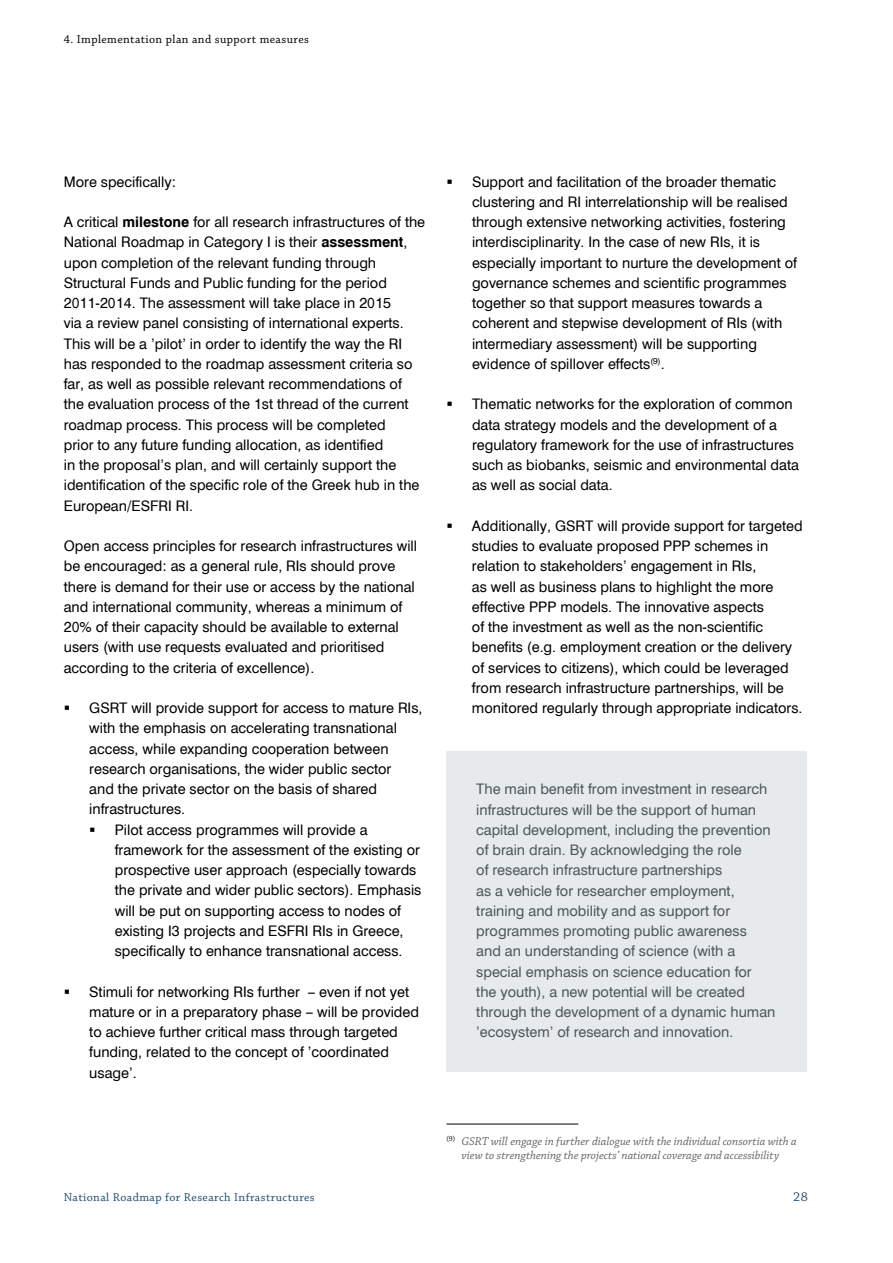
<style>
.page{position:relative;width:893px;height:1263px;background:#fff}
.page>*{position:absolute;margin:0;border:0;box-sizing:border-box;transform-origin:0 0}
.t1{font:14.25px/20.2px "Mg Helvetica";color:#000}
.t2{font:14.25px/20.2px "Mg Helvetica";color:#4d555b}
.t3{font:13.5px "Chaparral Pro";color:#224c6c}
.t4{font:italic 12px/13.5px "Chaparral Pro";color:#636466;text-align:center}
.t5{font:12px "Chaparral Pro";letter-spacing:.035em;color:#224c6c}
.t6{font:12px "Chaparral Pro";letter-spacing:.035em;color:#000}
.s1{font-weight:700}
.s2{font-family:"EC Square Sans Pro";font-weight:500;font-size:15px}
</style>
<div class="page">
<hr style="left:446px;top:1124px;width:132px;height:1px;background:#000">
<div style="left:446px;top:751px;width:361px;height:320px;background:#e7eaec"></div>
<p class="t6" style="left:64px;top:32px;width:247px">4. Implementation plan and support measures</p>
<p class="t1" style="left:64px;top:171px;width:114px">More specifically:</p>
<p class="t1" style="left:64px;top:212px;width:363px">A critical <span class="s1">milestone</span> for all research infrastructures of the National Roadmap in Category I is their <span class="s1">assessment</span>, upon completion of the relevant funding through Structural Funds and Public funding for the period 2011-2014. The assessment will take place in 2015<br>via a review panel consisting of international experts.<br>This will be a 'pilot' in order to identify the way the RI has responded to the roadmap assessment criteria so far, as well as possible relevant recommendations of the evaluation process of the 1st thread of the current roadmap process. This process will be completed<br>prior to any future funding allocation, as identified<br>in the proposal's plan, and will certainly support the identification of the specific role of the Greek hub in the European/ESFRI RI.</p>
<p class="t1" style="left:64px;top:536px;width:355px">Open access principles for research infrastructures will be encouraged: as a general rule, RIs should prove there is demand for their use or access by the national and international community, whereas a minimum of 20% of their capacity should be available to external users (with use requests evaluated and prioritised according to the criteria of excellence).</p>
<p class="t1" style="left:89px;top:698px;width:335px">GSRT will provide support for access to mature RIs,</p>
<p class="t1" style="left:89px;top:718px;width:309px">with the emphasis on accelerating transnational</p>
<p class="t1" style="left:89px;top:738px;width:301px">access, while expanding cooperation between</p>
<p class="t1" style="left:89px;top:759px;width:304px">research organisations, the wider public sector</p>
<p class="t1" style="left:89px;top:779px;width:289px">and the private sector on the basis of shared</p>
<p class="t1" style="left:89px;top:799px;width:97px">infrastructures.</p>
<p class="t1" style="left:115px;top:819px;width:254px">Pilot access programmes will provide a</p>
<p class="t1" style="left:115px;top:840px;width:307px">framework for the assessment of the existing or</p>
<p class="t1" style="left:115px;top:860px;width:303px">prospective user approach (especially towards</p>
<p class="t1" style="left:115px;top:880px;width:308px">the private and wider public sectors). Emphasis</p>
<p class="t1" style="left:115px;top:900px;width:288px">will be put on supporting access to nodes of</p>
<p class="t1" style="left:115px;top:921px;width:290px">existing I3 projects and ESFRI RIs in Greece,</p>
<p class="t1" style="left:115px;top:941px;width:289px">specifically to enhance transnational access.</p>
<p class="t1" style="left:89px;top:981px;width:331px">Stimuli for networking RIs further <span class="s2">–</span> even if not yet mature or in a preparatory phase <span class="s2">–</span> will be provided to achieve further critical mass through targeted funding, related to the concept of 'coordinated usage'.</p>
<p class="t1" style="left:472px;top:171px;width:327px">Support and facilitation of the broader thematic clustering and RI interrelationship will be realised through extensive networking activities, fostering interdisciplinarity. In the case of new RIs, it is especially important to nurture the development of governance schemes and scientific programmes together so that support measures towards a coherent and stepwise development of RIs (with intermediary assessment) will be supporting evidence of spillover effects<sup>(9)</sup>.</p>
<p class="t1" style="left:472px;top:394px;width:328px">Thematic networks for the exploration of common data strategy models and the development of a regulatory framework for the use of infrastructures such as biobanks, seismic and environmental data as well as social data.</p>
<p class="t1" style="left:472px;top:516px;width:332px">Additionally, GSRT will provide support for targeted studies to evaluate proposed PPP schemes in relation to stakeholders' engagement in RIs,<br>as well as business plans to highlight the more effective PPP models. The innovative aspects<br>of the investment as well as the non-scientific benefits (e.g. employment creation or the delivery of services to citizens), which could be leveraged from research infrastructure partnerships, will be monitored regularly through appropriate indicators.</p>
<p class="t2" style="left:476px;top:779px;width:301px">The main benefit from investment in research infrastructures will be the support of human capital development, including the prevention of brain drain. By acknowledging the role<br>of research infrastructure partnerships<br>as a vehicle for researcher employment, training and mobility and as support for programmes promoting public awareness<br>and an understanding of science (with a special emphasis on science education for the youth), a new potential will be created through the development of a dynamic human 'ecosystem' of research and innovation.</p>
<p class="t4" style="left:446px;top:1135px;width:352px"><sup>(9)</sup> GSRT will engage in further dialogue with the individual consortia with a view to strengthening the projects’ national coverage and accessibility</p>
<p class="t5" style="left:64px;top:1191px;width:252px">National Roadmap for Research Infrastructures</p>
<p class="t3" style="left:793px;top:1189px;width:16px">28</p>
</div>
